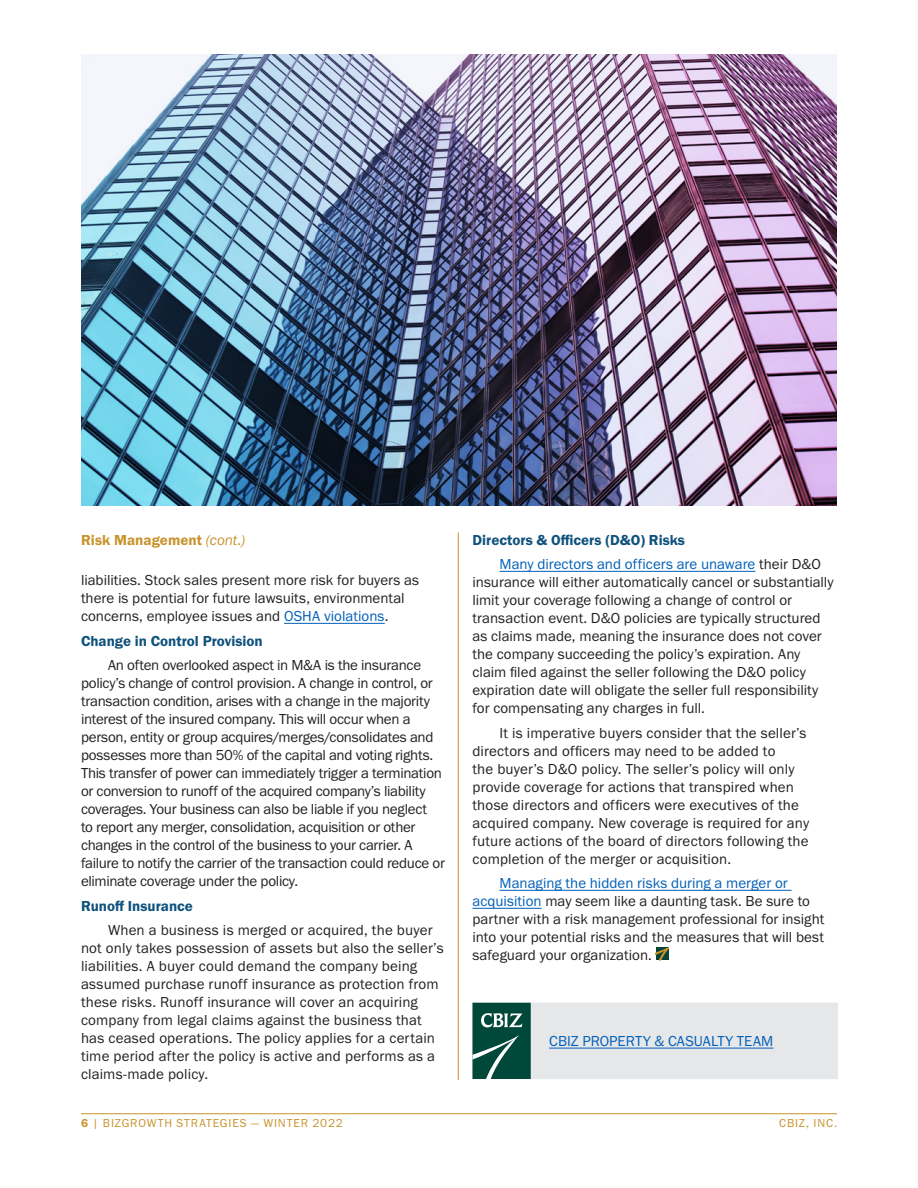
<style>
.page{position:relative;width:918px;height:1188px;background:#fff}
.page>*{position:absolute;margin:0;border:0;box-sizing:border-box;transform-origin:0 0}
.t1{font:15px/18px "Franklin Gothic URW Boo";color:#231f20}
.t2{font:15px/18px "Franklin Gothic URW Boo";letter-spacing:-.02em;color:#231f20}
.BGS_blue_subhead{font:15px "Franklin Gothic URW Dem";color:#0e517c}
.t3{font:15px "Franklin Gothic URW Boo";color:#005fb9}
.t4{font:15px "Franklin Gothic URW Dem";letter-spacing:.005em;color:#c8932b}
.t5{font:12px "Franklin Gothic URW Boo";letter-spacing:.07em;color:#c8932b}
.s1{font-family:"Franklin Gothic URW Boo Ita"}
.s2{color:#005fb9}
.s3{font-family:"Franklin Gothic URW Dem"}
</style>
<div class="page">
<hr style="left:81px;top:1113px;width:756px;height:1px;background:#c8932b">
<img style="left:81px;top:54px;width:756px;height:451px">
<hr style="left:458px;top:532px;width:1px;height:548px;background:#c8932b">
<hr style="left:284px;top:623px;width:101px;height:1px;background:#005fb9">
<hr style="left:500px;top:571px;width:255px;height:1px;background:#005fb9">
<hr style="left:500px;top:890px;width:292px;height:1px;background:#005fb9">
<hr style="left:472px;top:908px;width:70px;height:1px;background:#005fb9">
<svg style="left:656px;top:947px;width:12px;height:13px"></svg>
<div style="left:472px;top:1003px;width:366px;height:76px;background:#e6e7e9"></div>
<div style="left:472px;top:1003px;width:59px;height:76px;background:#004839"></div>
<svg style="left:472px;top:1035px;width:47px;height:44px"></svg>
<svg style="left:481px;top:1013px;width:41px;height:14px"></svg>
<hr style="left:549px;top:1048px;width:224px;height:1px;background:#005fb9">
<p class="t4" style="left:81px;top:530px;width:166px">Risk Management <span class="s1">(cont.)</span></p>
<p class="t1" style="left:81px;top:571px;width:340px">liabilities. Stock sales present more risk for buyers as there is potential for future lawsuits, environmental concerns, employee issues and <span class="s2">OSHA violations</span>.</p>
<p class="BGS_blue_subhead" style="left:81px;top:631px;width:183px">Change in Control Provision</p>
<p class="t2" style="left:81px;top:656px;width:366px;text-indent:27px">An often overlooked aspect in M&amp;A is the insurance policy’s change of control provision. A change in control, or transaction condition, arises with a change in the majority interest of the insured company. This will occur when a person, entity or group acquires/merges/consolidates and possesses more than 50% of the capital and voting rights.<br>This transfer of power can immediately trigger a termination or conversion to runoff of the acquired company’s liability coverages. Your business can also be liable if you neglect<br>to report any merger, consolidation, acquisition or other changes in the control of the business to your carrier. A failure to notify the carrier of the transaction could reduce or eliminate coverage under the policy.</p>
<p class="BGS_blue_subhead" style="left:81px;top:896px;width:114px">Runoff Insurance</p>
<p class="t1" style="left:81px;top:921px;width:364px;text-indent:27px">When a business is merged or acquired, the buyer not only takes possession of assets but also the seller’s liabilities. A buyer could demand the company being assumed purchase runoff insurance as protection from these risks. Runoff insurance will cover an acquiring company from legal claims against the business that has ceased operations. The policy applies for a certain time period after the policy is active and performs as a claims-made policy.</p>
<p class="BGS_blue_subhead" style="left:472px;top:530px;width:214px">Directors &amp; Officers (D&amp;O) Risks</p>
<p class="t1" style="left:472px;top:555px;width:363px;text-indent:27px"><span class="s2">Many directors and officers are unaware</span> their D&amp;O insurance will either automatically cancel or substantially limit your coverage following a change of control or transaction event. D&amp;O policies are typically structured as claims made, meaning the insurance does not cover the company succeeding the policy’s expiration. Any claim filed against the seller following the D&amp;O policy expiration date will obligate the seller full responsibility for compensating any charges in full.</p>
<p class="t1" style="left:472px;top:723px;width:338px;text-indent:27px">It is imperative buyers consider that the seller’s directors and officers may need to be added to<br>the buyer’s D&amp;O policy. The seller’s policy will only provide coverage for actions that transpired when those directors and officers were executives of the acquired company. New coverage is required for any future actions of the board of directors following the completion of the merger or acquisition.</p>
<p class="t1" style="left:472px;top:874px;width:353px;text-indent:27px"><span class="s2">Managing the hidden risks during a merger or acquisition</span> may seem like a daunting task. Be sure to partner with a risk management professional for insight into your potential risks and the measures that will best safeguard your organization.</p>
<p class="t3" style="left:549px;top:1032px;width:226px">CBIZ PROPERTY &amp; CASUALTY TEAM</p>
<p class="t5" style="left:81px;top:1116px;width:263px"><span class="s3">6</span> | BIZGROWTH STRATEGIES — WINTER 2022</p>
<p class="t5" style="left:779px;top:1116px;width:59px">CBIZ, INC.</p>
</div>
